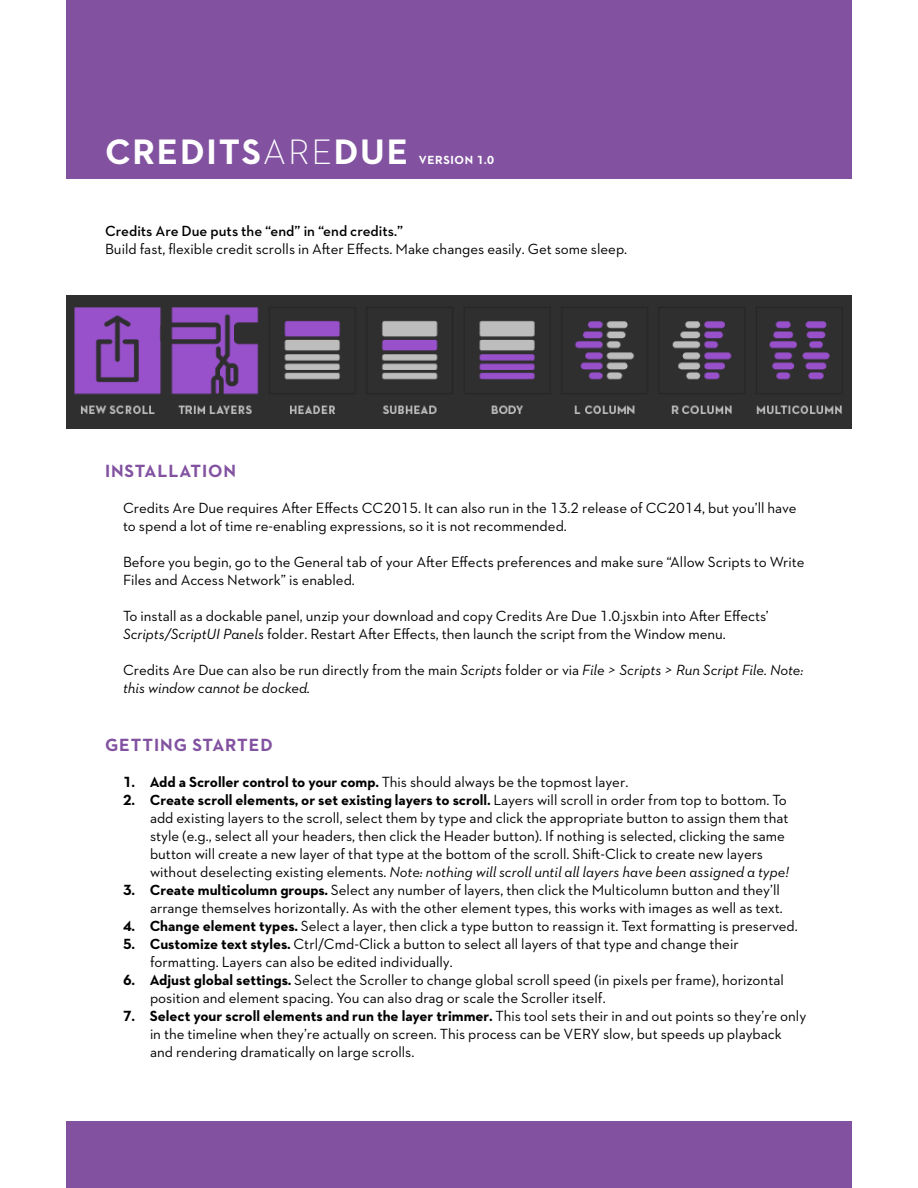
<style>
.page{position:relative;width:918px;height:1188px;background:#fff}
.page>*{position:absolute;margin:0;border:0;box-sizing:border-box;transform-origin:0 0}
.t1{font:700 36px "Neutraface 2 Text";letter-spacing:.05em;color:#fff}
.t2{font:700 18px "Neutraface 2 Text";letter-spacing:.05em;color:#8252a1}
.t3{font:15px/18px "Neutraface 2 Text";color:#000}
.t4{font:italic 15px/18px "Neutraface 2 Text";color:#000}
.t5{font:600 15px "Neutraface 2 Text";color:#000}
.t6{font:700 12px "Neutraface 2 Text";letter-spacing:.05em;color:#fff}
.s1{font-weight:300}
.s2{font-style:italic}
.s3{font-style:normal}
.s4{font-weight:700}
</style>
<div class="page">
<div style="left:66px;top:0;width:786px;height:178px;background:#8252a1"></div>
<div style="left:66px;top:1122px;width:786px;height:66px;background:#8252a1"></div>
<img style="left:66px;top:295px;width:786px;height:134px">
<h1 class="t1" style="left:105px;top:129px;width:305px">CREDITS<span class="s1">ARE</span>DUE</h1>
<p class="t6" style="left:419px;top:152px;width:77px">VERSION 1.0</p>
<p class="t5" style="left:105px;top:222px;width:300px">Credits Are Due puts the “end” in “end credits.”</p>
<p class="t3" style="left:105px;top:240px;width:524px">Build fast, flexible credit scrolls in After Effects. Make changes easily. Get some sleep.</p>
<p class="t2" style="left:105px;top:460px;width:133px">INSTALLATION</p>
<p class="t3" style="left:123px;top:499px;width:675px">Credits Are Due requires After Effects CC2015. It can also run in the 13.2 release of CC2014, but you’ll have to spend a lot of time re-enabling expressions, so it is not recommended.</p>
<p class="t3" style="left:123px;top:553px;width:683px">Before you begin, go to the General tab of your After Effects preferences and make sure “Allow Scripts to Write<br>Files and Access Network” is enabled.</p>
<p class="t3" style="left:123px;top:607px;width:647px">To install as a dockable panel, unzip your download and copy Credits Are Due 1.0.jsxbin into After Effects’<br><span class="s2">Scripts/ScriptUI Panels</span> folder. Restart After Effects, then launch the script from the Window menu.</p>
<p class="t4" style="left:123px;top:661px;width:682px"><span class="s3">Credits Are Due can also be run directly from the main</span> Scripts <span class="s3">folder or via</span> File &gt; Scripts &gt; Run Script File. Note: this window cannot be docked.</p>
<p class="t2" style="left:105px;top:733px;width:169px">GETTING STARTED</p>
<p class="t3" style="left:123px;top:773px;width:507px"><span class="s4">1. Add a Scroller control to your comp.</span> This should always be the topmost layer.</p>
<p class="t3" style="left:150px;top:791px;width:640px;text-indent:-27px"><span class="s4">2. Create scroll elements, or set existing layers to scroll.</span> Layers will scroll in order from top to bottom. To add existing layers to the scroll, select them by type and click the appropriate button to assign them that style (e.g., select all your headers, then click the Header button). If nothing is selected, clicking the same button will create a new layer of that type at the bottom of the scroll. Shift-Click to create new layers without deselecting existing elements. <span class="s2">Note: nothing will scroll until all layers have been assigned a type!</span></p>
<p class="t3" style="left:123px;top:881px;width:661px;text-align:right"><span class="s4">3. Create multicolumn groups.</span> Select any number of layers, then click the Multicolumn button and they’ll arrange themselves horizontally. As with the other element types, this works with images as well as text.</p>
<p class="t3" style="left:123px;top:917px;width:676px"><span class="s4">4. Change element types.</span> Select a layer, then click a type button to reassign it. Text formatting is preserved.</p>
<p class="t3" style="left:150px;top:935px;width:590px;text-indent:-27px"><span class="s4">5. Customize text styles.</span> Ctrl/Cmd-Click a button to select all layers of that type and change their formatting. Layers can also be edited individually.</p>
<p class="t3" style="left:150px;top:971px;width:635px;text-indent:-27px"><span class="s4">6. Adjust global settings.</span> Select the Scroller to change global scroll speed (in pixels per frame), horizontal position and element spacing. You can also drag or scale the Scroller itself.</p>
<p class="t3" style="left:150px;top:1007px;width:658px;text-indent:-27px"><span class="s4">7. Select your scroll elements and run the layer trimmer.</span> This tool sets their in and out points so they’re only in the timeline when they’re actually on screen. This process can be VERY slow, but speeds up playback and rendering dramatically on large scrolls.</p>
</div>
